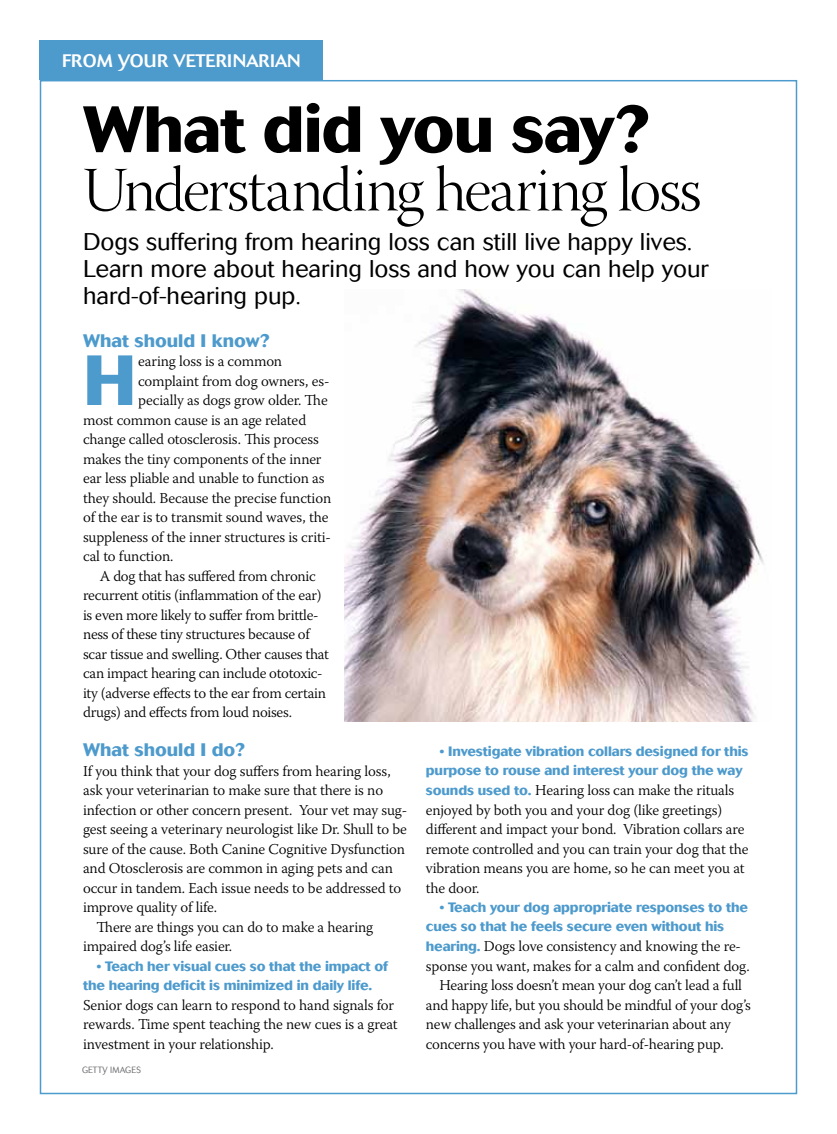
<style>
.page{position:relative;width:837px;height:1134px;background:#fff}
.page>*{position:absolute;margin:0;border:0;box-sizing:border-box;transform-origin:0 0}
.t1{font:700 70.2px "Cosmos";color:#4d9acc}
.t2{font:700 64.5px "Cosmos";letter-spacing:-.015em;color:#000}
.t3{font:63px "Warnock Pro Light Disp";letter-spacing:-.03em;color:#000}
.t4{font:300 24px/27px "Cosmos";color:#000}
.t5{font:700 18px "Cosmos";color:#4d9acc}
.t6{font:500 18px "Cosmos";letter-spacing:.01em;color:#fff}
.t7{font:300 15px/19.5px "Warnock Pro";letter-spacing:-.01em;color:#000}
.t8{font:700 13.5px/19.5px "Cosmos";letter-spacing:-.01em;color:#4d9acc}
.t9{font:300 9px "Cosmos";letter-spacing:.03em;color:#6d6e71;scale:.92 1}
.s1{font-family:"Cosmos";font-weight:700;font-size:13.5px;color:#4d9acc}
</style>
<div class="page">
<img style="left:345px;top:290px;width:419px;height:432px">
<div style="left:40px;top:41px;width:283px;height:39px;background:#4d9acc"></div>
<p class="t6" style="left:62px;top:51px;width:240px">FROM YOUR VETERINARIAN</p>
<h2 class="t2" style="left:83px;top:91px;width:568px">What did you say?</h2>
<h3 class="t3" style="left:83px;top:156px;width:620px">Understanding hearing loss</h3>
<h3 class="t4" style="left:83px;top:229px;width:628px">Dogs suffering from hearing loss can still live happy lives.<br>Learn more about hearing loss and how you can help your hard-of-hearing pup.</h3>
<p class="t5" style="left:83px;top:330px;width:188px">What should I know?</p>
<h1 class="t1" style="left:83px;top:339px;width:55px">H</h1>
<p class="t7" style="left:138px;top:351px;width:145px">earing loss is a common</p>
<p class="t7" style="left:138px;top:371px;width:193px">complaint from dog owners, es-</p>
<p class="t7" style="left:138px;top:390px;width:191px">pecially as dogs grow older. The</p>
<p class="t7" style="left:83px;top:410px;width:225px">most common cause is an age related</p>
<p class="t7" style="left:83px;top:429px;width:237px">change called otosclerosis. This process</p>
<p class="t7" style="left:83px;top:449px;width:240px">makes the tiny components of the inner</p>
<p class="t7" style="left:83px;top:468px;width:243px">ear less pliable and unable to function as</p>
<p class="t7" style="left:83px;top:488px;width:250px">they should. Because the precise function</p>
<p class="t7" style="left:83px;top:507px;width:247px">of the ear is to transmit sound waves, the</p>
<p class="t7" style="left:83px;top:527px;width:249px">suppleness of the inner structures is criti-</p>
<p class="t7" style="left:83px;top:546px;width:92px">cal to function.</p>
<p class="t7" style="left:100px;top:566px;width:217px">A dog that has suffered from chronic</p>
<p class="t7" style="left:83px;top:585px;width:240px">recurrent otitis (inflammation of the ear)</p>
<p class="t7" style="left:83px;top:605px;width:237px">is even more likely to suffer from brittle-</p>
<p class="t7" style="left:83px;top:624px;width:228px">ness of these tiny structures because of</p>
<p class="t7" style="left:83px;top:644px;width:247px">scar tissue and swelling. Other causes that</p>
<p class="t7" style="left:83px;top:663px;width:241px">can impact hearing can include ototoxic-</p>
<p class="t7" style="left:83px;top:683px;width:244px">ity (adverse effects to the ear from certain</p>
<p class="t7" style="left:83px;top:702px;width:211px">drugs) and effects from loud noises.</p>
<p class="t5" style="left:83px;top:739px;width:164px">What should I do?</p>
<p class="t7" style="left:83px;top:761px;width:309px">If you think that your dog suffers from hearing loss,</p>
<p class="t7" style="left:83px;top:780px;width:302px">ask your veterinarian to make sure that there is no</p>
<p class="t7" style="left:83px;top:800px;width:326px">infection or other concern present. Your vet may sug-</p>
<p class="t7" style="left:83px;top:819px;width:325px">gest seeing a veterinary neurologist like Dr. Shull to be</p>
<p class="t7" style="left:83px;top:839px;width:323px">sure of the cause. Both Canine Cognitive Dysfunction</p>
<p class="t7" style="left:83px;top:858px;width:311px">and Otosclerosis are common in aging pets and can</p>
<p class="t7" style="left:83px;top:878px;width:320px">occur in tandem. Each issue needs to be addressed to</p>
<p class="t7" style="left:83px;top:897px;width:136px">improve quality of life.</p>
<p class="t7" style="left:97px;top:917px;width:278px">There are things you can do to make a hearing</p>
<p class="t7" style="left:83px;top:936px;width:151px">impaired dog’s life easier.</p>
<p class="t8" style="left:83px;top:956px;width:306px;text-indent:14px">• Teach her visual cues so that the impact of the hearing deficit is minimized in daily life.</p>
<p class="t7" style="left:83px;top:995px;width:316px">Senior dogs can learn to respond to hand signals for rewards. Time spent teaching the new cues is a great investment in your relationship.</p>
<p class="t9" style="left:82px;top:1065px;width:65px">Getty Imag es</p>
<p class="t8" style="left:426px;top:742px;width:324px;text-indent:14px">• Investigate vibration collars designed for this purpose to rouse and interest your dog the way</p>
<p class="t7" style="left:426px;top:780px;width:324px"><span class="s1">sounds used to.</span> Hearing loss can make the rituals enjoyed by both you and your dog (like greetings) different and impact your bond. Vibration collars are remote controlled and you can train your dog that the vibration means you are home, so he can meet you at the door.</p>
<p class="t8" style="left:426px;top:898px;width:324px;text-indent:14px">• Teach your dog appropriate responses to the cues so that he feels secure even without his</p>
<p class="t7" style="left:426px;top:936px;width:317px"><span class="s1">hearing.</span> Dogs love consistency and knowing the re-</p>
<p class="t7" style="left:426px;top:956px;width:325px">sponse you want, makes for a calm and confident dog.</p>
<p class="t7" style="left:439px;top:975px;width:304px">Hearing loss doesn’t mean your dog can’t lead a full</p>
<p class="t7" style="left:426px;top:995px;width:326px">and happy life, but you should be mindful of your dog’s</p>
<p class="t7" style="left:426px;top:1014px;width:306px">new challenges and ask your veterinarian about any</p>
<p class="t7" style="left:426px;top:1034px;width:299px">concerns you have with your hard-of-hearing pup.</p>
</div>
